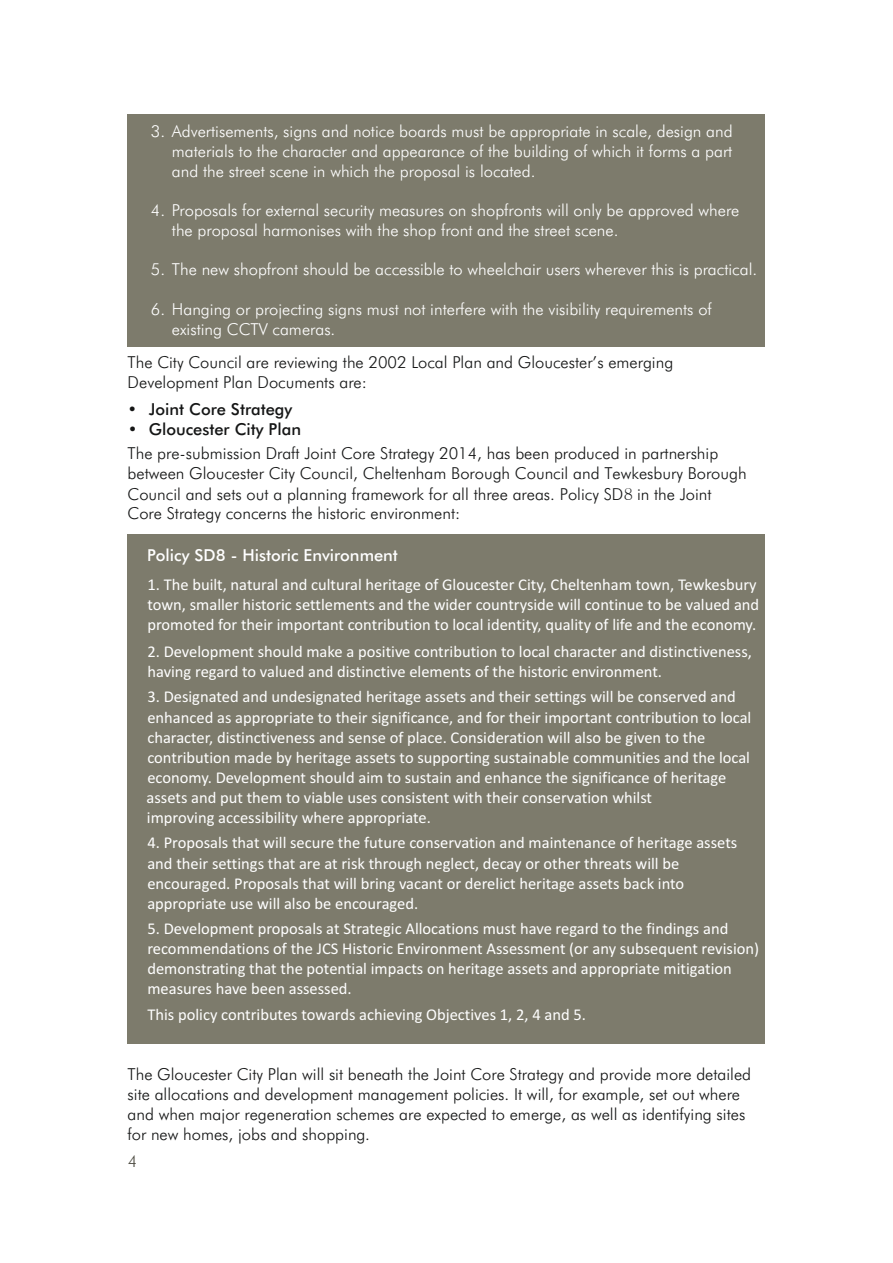
<style>
.page{position:relative;width:893px;height:1263px;background:#fff}
.page>*{position:absolute;margin:0;border:0;box-sizing:border-box;transform-origin:0 0}
.t1{font:16.5px/20.1px "Calibri";color:#fff}
.t2{font:300 16.5px/19.8px "Futura BT";color:#151616}
.t3{font:300 16.5px/19.8px "Futura BT";color:#fff}
.t4{font:500 16.5px "Futura BT";color:#151616}
.t5{font:500 16.5px "Futura BT";color:#fff}
.t6{font:300 16.5px "Futura BT";color:#4e4d43}
.s1{font-family:"Batang";font-weight:400}
</style>
<div class="page">
<div style="left:128px;top:115px;width:637px;height:232px;background:#7d7b6c"></div>
<div style="left:128px;top:535px;width:637px;height:509px;background:#7d7b6c"></div>
<p class="t3" style="left:172px;top:123px;width:562px;text-align:justify;text-indent:-21px">3. Advertisements, signs and notice boards must be appropriate in scale, design and materials to the character and appearance of the building of which it forms a part and the street scene in which the proposal is located.</p>
<p class="t3" style="left:172px;top:202px;width:569px;text-indent:-21px">4. Proposals for external security measures on shopfronts will only be approved where the proposal harmonises with the shop front and the street scene.</p>
<p class="t3" style="left:151px;top:261px;width:608px">5. The new shopfront should be accessible to wheelchair users wherever this is practical.</p>
<p class="t3" style="left:172px;top:301px;width:541px;text-indent:-21px">6. Hanging or projecting signs must not interfere with the visibility requirements of existing CCTV cameras.</p>
<p class="t2" style="left:128px;top:354px;width:547px">The City Council are reviewing the 2002 Local Plan and Gloucester’s emerging<br>Development Plan Documents are:</p>
<p class="t4" style="left:128px;top:402px;width:166px">• Joint Core Strategy</p>
<p class="t4" style="left:128px;top:422px;width:175px">• Gloucester City Plan</p>
<p class="t2" style="left:128px;top:445px;width:621px">The pre-submission Draft Joint Core Strategy 2014, has been produced in partnership between Gloucester City Council, Cheltenham Borough Council and Tewkesbury Borough</p>
<p class="t2" style="left:128px;top:487px;width:586px;line-height:18.3px">Council and sets out a planning framework for all three areas. Policy SD<span class="s1">8</span> in the Joint<br>Core Strategy concerns the historic environment:</p>
<p class="t5" style="left:147px;top:549px;width:252px">Policy SD8 - Historic Environment</p>
<p class="t1" style="left:147px;top:575px;width:613px">1. The built, natural and cultural heritage of Gloucester City, Cheltenham town, Tewkesbury town, smaller historic settlements and the wider countryside will continue to be valued and promoted for their important contribution to local identity, quality of life and the economy.</p>
<p class="t1" style="left:147px;top:643px;width:606px">2. Development should make a positive contribution to local character and distinctiveness, having regard to valued and distinctive elements of the historic environment.</p>
<p class="t1" style="left:147px;top:688px;width:606px">3. Designated and undesignated heritage assets and their settings will be conserved and enhanced as appropriate to their significance, and for their important contribution to local character, distinctiveness and sense of place. Consideration will also be given to the contribution made by heritage assets to supporting sustainable communities and the local economy. Development should aim to sustain and enhance the significance of heritage assets and put them to viable uses consistent with their conservation whilst<br>improving accessibility where appropriate.</p>
<p class="t1" style="left:147px;top:834px;width:591px">4. Proposals that will secure the future conservation and maintenance of heritage assets and their settings that are at risk through neglect, decay or other threats will be encouraged. Proposals that will bring vacant or derelict heritage assets back into appropriate use will also be encouraged.</p>
<p class="t1" style="left:147px;top:920px;width:613px">5. Development proposals at Strategic Allocations must have regard to the findings and recommendations of the JCS Historic Environment Assessment (or any subsequent revision) demonstrating that the potential impacts on heritage assets and appropriate mitigation measures have been assessed.</p>
<p class="t1" style="left:147px;top:1005px;width:440px">This policy contributes towards achieving Objectives 1, 2, 4 and 5.</p>
<p class="t2" style="left:128px;top:1066px;width:625px">The Gloucester City Plan will sit beneath the Joint Core Strategy and provide more detailed site allocations and development management policies. It will, for example, set out where and when major regeneration schemes are expected to emerge, as well as identifying sites for new homes, jobs and shopping.</p>
<p class="t6" style="left:128px;top:1154px;width:11px">4</p>
</div>
